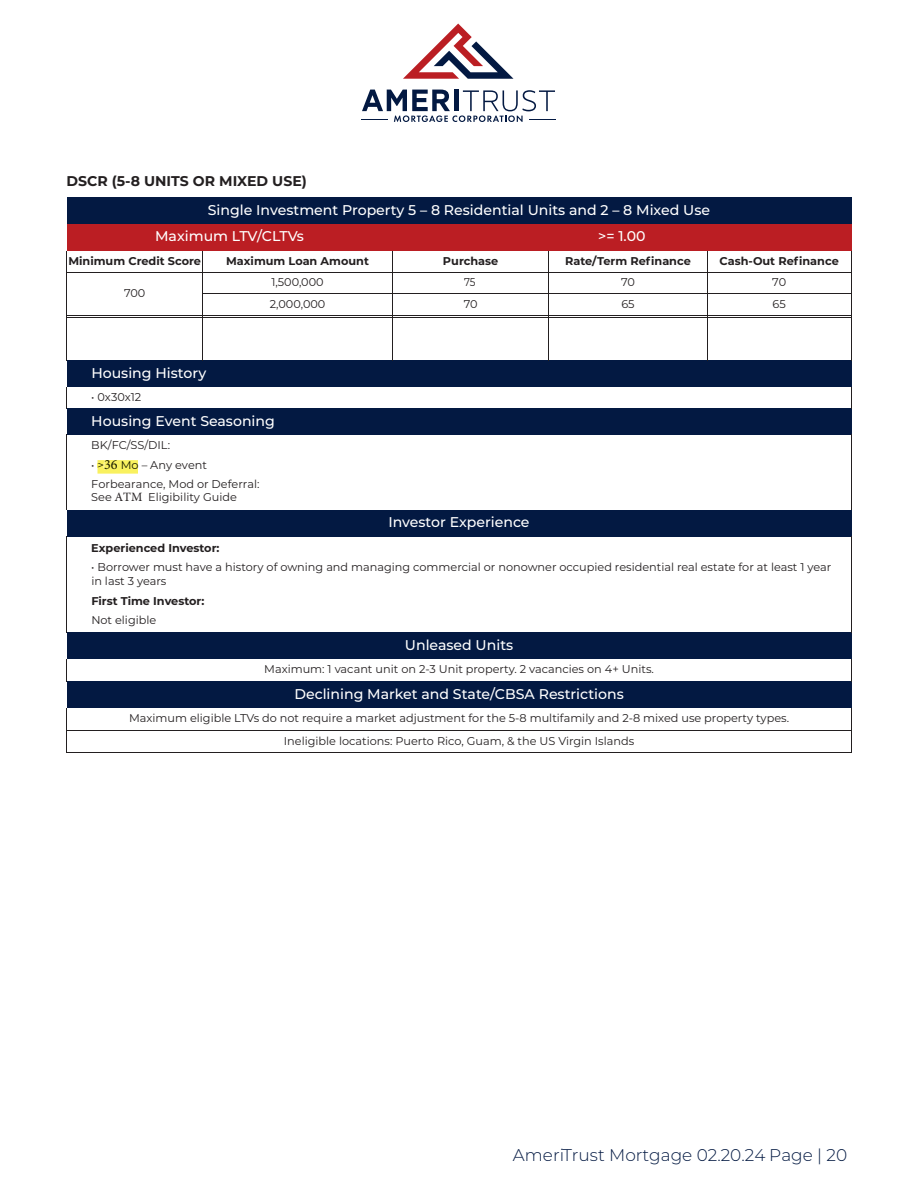
<style>
.page{position:relative;width:918px;height:1188px;background:#fff}
.page>*{position:absolute;margin:0;border:0;box-sizing:border-box;transform-origin:0 0}
.t1{font:300 16.95px "Montserrat";color:#031942}
.t2{font:500 14.1px "Montserrat";color:#fff}
.t3{font:700 14.1px "Montserrat";color:#231f20}
.t4{font:11.25px/21.5px "Montserrat";color:#231f20}
.t5{font:700 11.25px "Montserrat";color:#231f20}
.t6{font:11.25px/21.5px "Montserrat";color:#231f20;scale:.9 1}
.s1{color:#181a00}
.s2{font-family:"Minion Pro";font-size:14.1px;color:#181a00}
.s3{font-family:"Minion Pro";font-size:12.75px}
</style>
<div class="page">
<svg style="left:403px;top:24px;width:111px;height:55px"></svg>
<svg style="left:362px;top:90px;width:193px;height:32px"></svg>
<div style="left:67px;top:224px;width:784px;height:27px;background:#bb1e23"></div>
<div style="left:67px;top:198px;width:784px;height:26px;background:#031942"></div>
<div style="left:67px;top:360px;width:784px;height:27px;background:#031942"></div>
<div style="left:67px;top:408px;width:784px;height:27px;background:#031942"></div>
<div style="left:67px;top:510px;width:784px;height:26px;background:#031942"></div>
<div style="left:67px;top:633px;width:785px;height:26px;background:#031942"></div>
<div style="left:67px;top:681px;width:785px;height:27px;background:#031942"></div>
<hr style="left:203px;top:294px;width:648px;height:1px;background:#231f20">
<hr style="left:67px;top:315px;width:784px;height:1px;background:#231f20">
<hr style="left:67px;top:272px;width:784px;height:1px;background:#231f20">
<hr style="left:67px;top:317px;width:784px;height:1px;background:#231f20">
<hr style="left:203px;top:251px;width:1px;height:109px;background:#231f20">
<hr style="left:67px;top:251px;width:1px;height:109px;background:#231f20">
<hr style="left:67px;top:435px;width:1px;height:75px;background:#231f20">
<hr style="left:67px;top:536px;width:1px;height:97px;background:#231f20">
<hr style="left:67px;top:708px;width:1px;height:45px;background:#231f20">
<svg style="left:851px;top:387px;width:1px;height:21px"></svg>
<hr style="left:851px;top:435px;width:1px;height:75px;background:#231f20">
<hr style="left:851px;top:536px;width:1px;height:97px;background:#231f20">
<svg style="left:851px;top:659px;width:1px;height:22px"></svg>
<hr style="left:851px;top:708px;width:1px;height:45px;background:#231f20">
<hr style="left:549px;top:251px;width:1px;height:109px;background:#231f20">
<hr style="left:392px;top:251px;width:1px;height:109px;background:#231f20">
<hr style="left:707px;top:251px;width:1px;height:109px;background:#231f20">
<hr style="left:851px;top:251px;width:1px;height:109px;background:#231f20">
<hr style="left:67px;top:730px;width:784px;height:1px;background:#231f20">
<hr style="left:67px;top:752px;width:784px;height:1px;background:#231f20">
<svg style="left:98px;top:460px;width:40px;height:14px"></svg>
<div style="left:105px;top:460px;width:13px;height:10px;background:#f9f15f"></div>
<div style="left:122px;top:462px;width:16px;height:10px;background:#f9f15f"></div>
<p class="t3" style="left:67px;top:175px;width:242px">DSCR (5-8 UNITS OR MIXED USE)</p>
<p class="t2" style="left:208px;top:204px;width:504px">Single Investment Property 5 – 8 Residential Units and 2 – 8 Mixed Use</p>
<p class="t2" style="left:155px;top:230px;width:150px">Maximum LTV/CLTVs</p>
<p class="t2" style="left:598px;top:230px;width:49px">&gt;= 1.00</p>
<p class="t5" style="left:68px;top:256px;width:134px">Minimum Credit Score</p>
<p class="t4" style="left:124px;top:283px;width:23px">700</p>
<p class="t5" style="left:226px;top:256px;width:144px">Maximum Loan Amount</p>
<p class="t4" style="left:270px;top:272px;width:57px">1,500,000<br>2,000,000</p>
<p class="t6" style="left:464px;top:272px;width:17px">75<br>70</p>
<p class="t5" style="left:443px;top:256px;width:57px">Purchase</p>
<p class="t5" style="left:565px;top:256px;width:127px">Rate/Term Refinance</p>
<p class="t4" style="left:621px;top:272px;width:15px">70<br>65</p>
<p class="t5" style="left:720px;top:256px;width:121px">Cash-Out Refinance</p>
<p class="t4" style="left:772px;top:272px;width:15px">70<br>65</p>
<p class="t2" style="left:91px;top:367px;width:117px">Housing History</p>
<p class="t2" style="left:91px;top:415px;width:185px">Housing Event Seasoning</p>
<p class="t4" style="left:91px;top:387px;width:51px">• 0x30x12</p>
<p class="t4" style="left:91px;top:434px;width:80px">BK/FC/SS/DIL:</p>
<p class="t4" style="left:91px;top:457px;width:170px;line-height:18.6px">• <span class="s1">&gt;</span><span class="s2">36</span> <span class="s1">Mo</span> – Any event<br>Forbearance, Mod or Deferral:</p>
<p class="t4" style="left:91px;top:487px;width:147px">See <span class="s3">ATM</span> Eligibility Guide</p>
<p class="t5" style="left:91px;top:543px;width:130px">Experienced Investor:</p>
<p class="t4" style="left:91px;top:561px;width:742px;line-height:13.5px">• Borrower must have a history of owning and managing commercial or nonowner occupied residential real estate for at least 1 year in last 3 years</p>
<p class="t5" style="left:91px;top:596px;width:115px">First Time Investor:</p>
<p class="t4" style="left:91px;top:610px;width:66px">Not eligible</p>
<p class="t2" style="left:388px;top:516px;width:143px">Investor Experience</p>
<p class="t2" style="left:405px;top:639px;width:110px">Unleased Units</p>
<p class="t2" style="left:294px;top:688px;width:331px">Declining Market and State/CBSA Restrictions</p>
<p class="t4" style="left:264px;top:659px;width:391px">Maximum: 1 vacant unit on 2-3 Unit property. 2 vacancies on 4+ Units.</p>
<p class="t4" style="left:129px;top:708px;width:662px">Maximum eligible LTVs do not require a market adjustment for the 5-8 multifamily and 2-8 mixed use property types.</p>
<p class="t4" style="left:284px;top:731px;width:352px">Ineligible locations: Puerto Rico, Guam, &amp; the US Virgin Islands</p>
<h1 class="t1" style="left:513px;top:1145px;width:336px">AmeriTrust Mortgage 02.20.24 Page | 20</h1>
</div>
